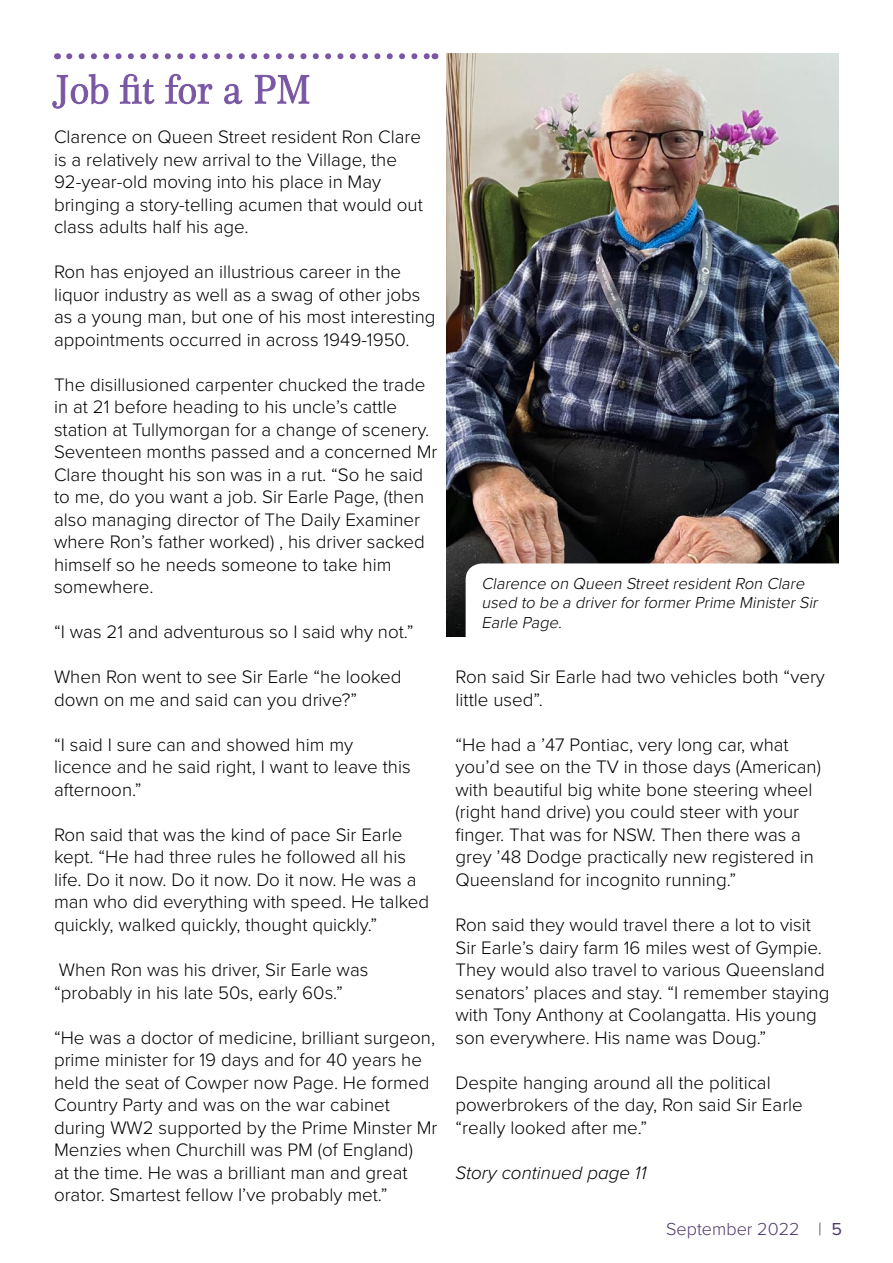
<style>
.page{position:relative;width:893px;height:1263px;background:#fff}
.page>*{position:absolute;margin:0;border:0;box-sizing:border-box;transform-origin:0 0}
.t1{font:300 18.75px/22.5px "Proxima Nova";color:#000}
.t2{font:italic 300 18.75px "Proxima Nova";color:#000}
.t3{font:300 18px "Proxima Nova";color:#4f3a6a}
.t4{font:italic 300 16.5px/19.8px "Proxima Nova";color:#000}
.s1{font-weight:400}
</style>
<div class="page">
<img style="left:446px;top:53px;width:393px;height:584px">
<svg style="left:53px;top:74px;width:256px;height:34px"></svg>
<svg style="left:69px;top:53px;width:359px;height:6px"></svg>
<svg style="left:466px;top:563px;width:373px;height:74px"></svg>
<p class="t1" style="left:54px;top:125px;width:370px">Clarence on Queen Street resident Ron Clare is a relatively new arrival to the Village, the 92-year-old moving into his place in May bringing a story-telling acumen that would out class adults half his age.</p>
<p class="t1" style="left:54px;top:260px;width:383px">Ron has enjoyed an illustrious career in the liquor industry as well as a swag of other jobs as a young man, but one of his most interesting appointments occurred in across 1949-1950.</p>
<p class="t1" style="left:54px;top:372px;width:385px">The disillusioned carpenter chucked the trade in at 21 before heading to his uncle’s cattle station at Tullymorgan for a change of scenery.<br>Seventeen months passed and a concerned Mr Clare thought his son was in a rut. “So he said to me, do you want a job. Sir Earle Page, (then also managing director of The Daily Examiner where Ron’s father worked) , his driver sacked himself so he needs someone to take him somewhere.</p>
<p class="t1" style="left:54px;top:620px;width:361px">“I was 21 and adventurous so I said why not.”</p>
<p class="t1" style="left:54px;top:665px;width:349px">When Ron went to see Sir Earle “he looked down on me and said can you drive?”</p>
<p class="t1" style="left:54px;top:732px;width:358px">“I said I sure can and showed him my licence and he said right, I want to leave this afternoon.”</p>
<p class="t1" style="left:54px;top:822px;width:377px">Ron said that was the kind of pace Sir Earle kept. “He had three rules he followed all his life. Do it now. Do it now. Do it now. He was a man who did everything with speed. He talked quickly, walked quickly, thought quickly.”</p>
<p class="t1" style="left:54px;top:957px;width:316px">When Ron was his driver, Sir Earle was “probably in his late 50s, early 60s.”</p>
<p class="t1" style="left:54px;top:1025px;width:385px">“He was a doctor of medicine, brilliant surgeon, prime minister for 19 days and for 40 years he held the seat of Cowper now Page. He formed Country Party and was on the war cabinet during WW2 supported by the Prime Minster Mr Menzies when Churchill was PM (of England)<br>at the time. He was a brilliant man and great orator. Smartest fellow I’ve probably met.”</p>
<p class="t4" style="left:481px;top:572px;width:342px">Clarence on Queen StreetresidentRon Clare used to be a driverforformerPrime MinisterSir<br>Earle Page.</p>
<p class="t1" style="left:455px;top:665px;width:371px">Ron said Sir Earle had two vehicles both “very little used”.</p>
<p class="t1" style="left:455px;top:732px;width:367px">“He had a ’47 Pontiac, very long car, what you’d see on the TV in those days (American) with beautiful big white bone steering wheel (right hand drive) you could steer with your finger. That was for NSW. Then there was a grey ’48 Dodge practically new registered in Queensland for incognito running.”</p>
<p class="t1" style="left:455px;top:912px;width:375px">Ron said they would travel there a lot to visit Sir Earle’s dairy farm 16 miles west of Gympie.<br>They would also travel to various Queensland senators’ places and stay. “I remember staying with Tony Anthony at Coolangatta. His young son everywhere. His name was Doug.”</p>
<p class="t1" style="left:455px;top:1070px;width:349px">Despite hanging around all the political powerbrokers of the day, Ron said Sir Earle “really looked after me.”</p>
<p class="t2" style="left:455px;top:1158px;width:192px">Story continued page 11</p>
<p class="t3" style="left:666px;top:1215px;width:177px">September 2022 | <span class="s1">5</span></p>
</div>
